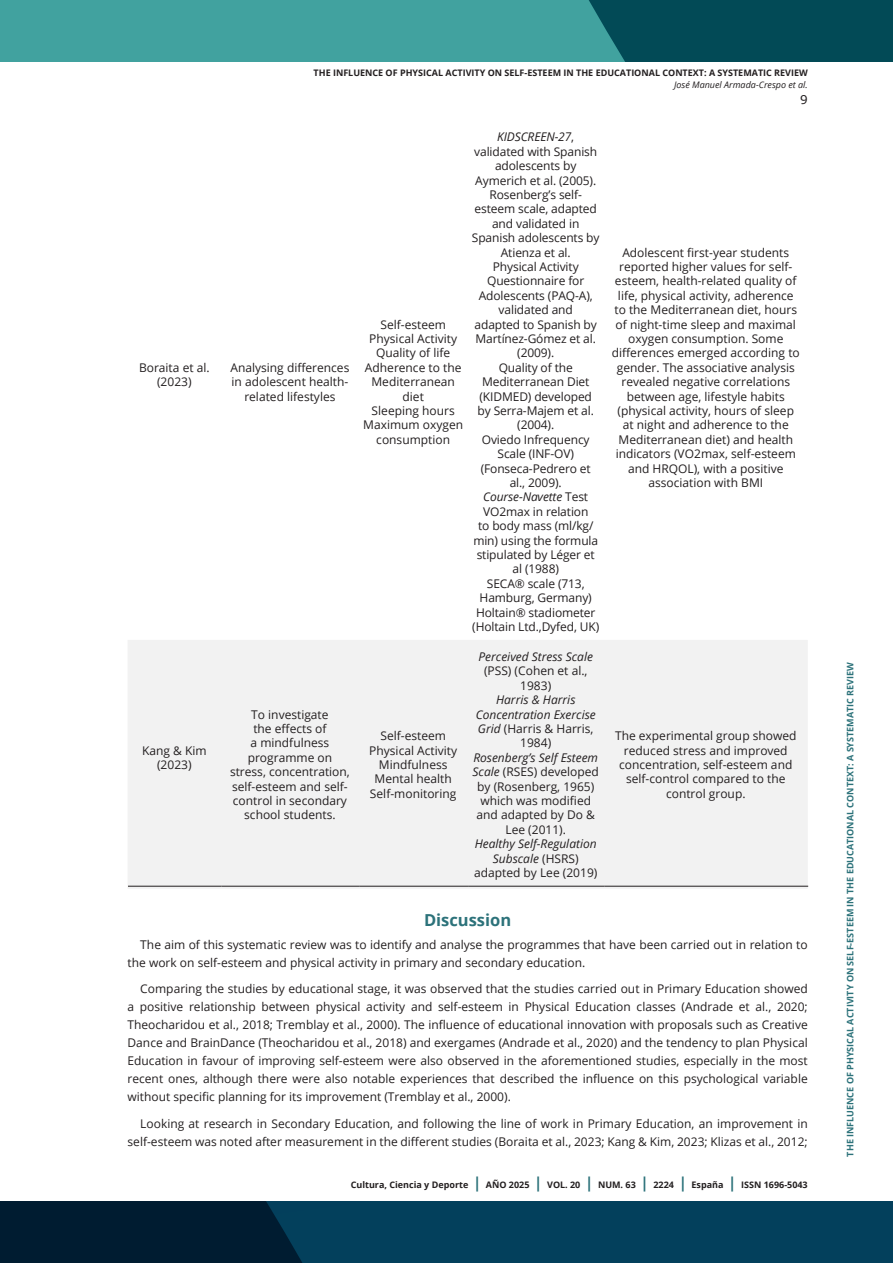
<style>
.page{position:relative;width:893px;height:1263px;background:#fff}
.page>*{position:absolute;margin:0;border:0;box-sizing:border-box;transform-origin:0 0}
.subtitulo_H3{font:700 16.5px "Open Sans";color:#2c727a}
.Cuerpo_tablas{font:12px/14.4px "Open Sans";color:#231f20;text-align:center}
.Cuerpo_de_texto_P{font:12px/18px "Open Sans";color:#231f20}
.t1{font:12px "Verdana";color:#231f20}
.t2{font:700 9px "Open Sans";color:#231f20}
.t3{font:700 9px "Open Sans";color:#2c727a}
.t4{font:italic 9px "Open Sans";color:#231f20}
.s1{font-style:italic}
.s2{font-size:15px;color:#2c727a}
</style>
<div class="page">
<svg style="left:0;top:1201px;width:893px;height:62px;background:#02344e"></svg>
<div style="left:0;top:0;width:893px;height:62px;background:#41a29f"></div>
<div style="left:589px;top:0;width:304px;height:62px;background:#024a56"></div>
<div style="left:128px;top:640px;width:680px;height:249px;background:#f2f2f2"></div>
<hr style="left:128px;top:886px;width:94px;height:1px;background:#231f20">
<hr style="left:222px;top:886px;width:137px;height:1px;background:#231f20">
<hr style="left:359px;top:886px;width:109px;height:1px;background:#231f20">
<hr style="left:468px;top:886px;width:136px;height:1px;background:#231f20">
<hr style="left:604px;top:886px;width:204px;height:1px;background:#231f20">
<p class="t2" style="left:314px;top:67px;width:496px">THE INFLUENCE OF PHYSICAL ACTIVITY ON SELF-ESTEEM IN THE EDUCATIONAL CONTEXT: A SYSTEMATIC REVIEW</p>
<p class="t4" style="left:674px;top:79px;width:135px">José Manuel Armada-Crespo et al.</p>
<p class="t1" style="left:800px;top:91px;width:9px">9</p>
<p class="Cuerpo_tablas" style="left:139px;top:360px;width:72px">Boraita et al. (2023)</p>
<p class="Cuerpo_tablas" style="left:230px;top:360px;width:120px">Analysing differences in adolescent health&shy;related lifestyles</p>
<p class="Cuerpo_tablas" style="left:142px;top:743px;width:66px">Kang &amp; Kim (2023)</p>
<p class="Cuerpo_tablas" style="left:230px;top:707px;width:121px">To investigate<br>the effects of<br>a mindfulness programme on stress, concentration, self-esteem and self&shy;control in secondary school students.</p>
<p class="Cuerpo_tablas" style="left:363px;top:317px;width:101px">Self-esteem<br>Physical Activity<br>Quality of life<br>Adherence to the<br>Mediterranean diet<br>Sleeping hours<br>Maximum oxygen consumption</p>
<p class="Cuerpo_tablas" style="left:369px;top:728px;width:89px">Self-esteem<br>Physical Activity<br>Mindfulness<br>Mental health<br>Self-monitoring</p>
<p class="Cuerpo_tablas" style="left:472px;top:129px;width:129px"><span class="s1">KIDSCREEN-27</span>, validated with Spanish adolescents by<br>Aymerich et al. (2005).<br>Rosenberg’s self&shy;esteem scale, adapted and validated in<br>Spanish adolescents by<br>Atienza et al.<br>Physical Activity<br>Questionnaire for<br>Adolescents (PAQ-A), validated and<br>adapted to Spanish by<br>Martínez-Gómez et al. (2009).<br>Quality of the<br>Mediterranean Diet (KIDMED) developed by Serra-Majem et al. (2004).<br>Oviedo Infrequency<br>Scale (INF-OV) (Fonseca-Pedrero et al., 2009).<br><span class="s1">Course-Navette</span> Test<br>VO2max in relation<br>to body mass (ml/kg/ min) using the formula stipulated by Léger et al (1988)<br>SECA® scale (713,<br>Hamburg, Germany)<br>Holtain® stadiometer (Holtain Ltd.,Dyfed, UK)</p>
<p class="Cuerpo_tablas" style="left:473px;top:649px;width:128px"><span class="s1">Perceived Stress Scale </span>(PSS) (Cohen et al.,<br>1983)<br><span class="s1">Harris &amp; Harris<br>Concentration Exercise<br>Grid</span> (Harris &amp; Harris,<br>1984)<br><span class="s1">Rosenberg’s Self Esteem<br>Scale</span> (RSES) developed by (Rosenberg, 1965) which was modified and adapted by Do &amp;<br>Lee (2011).<br><span class="s1">Healthy Self-Regulation<br>Subscale</span> (HSRS) adapted by Lee (2019)</p>
<p class="Cuerpo_tablas" style="left:612px;top:245px;width:190px">Adolescent first-year students reported higher values for self&shy;esteem, health-related quality of life, physical activity, adherence to the Mediterranean diet, hours of night-time sleep and maximal oxygen consumption. Some differences emerged according to gender. The associative analysis revealed negative correlations between age, lifestyle habits (physical activity, hours of sleep at night and adherence to the<br>Mediterranean diet) and health indicators (VO2max, self-esteem and HRQOL), with a positive association with BMI</p>
<p class="Cuerpo_tablas" style="left:615px;top:728px;width:183px">The experimental group showed reduced stress and improved concentration, self-esteem and self-control compared to the control group.</p>
<p class="subtitulo_H3" style="left:424px;top:909px;width:89px">Discussion</p>
<p class="Cuerpo_de_texto_P" style="left:128px;top:935px;width:682px;text-indent:13px">The aim of this systematic review was to identify and analyse the programmes that have been carried out in relation to the work on self-esteem and physical activity in primary and secondary education.</p>
<p class="Cuerpo_de_texto_P" style="left:128px;top:979px;width:682px;text-align:justify;text-indent:13px">Comparing the studies by educational stage, it was observed that the studies carried out in Primary Education showed a positive relationship between physical activity and self-esteem in Physical Education classes (Andrade et al., 2020; Theocharidou et al., 2018; Tremblay et al., 2000). The influence of educational innovation with proposals such as Creative Dance and BrainDance (Theocharidou et al., 2018) and exergames (Andrade et al., 2020) and the tendency to plan Physical Education in favour of improving self-esteem were also observed in the aforementioned studies, especially in the most recent ones, although there were also notable experiences that described the influence on this psychological variable without specific planning for its improvement (Tremblay et al., 2000).</p>
<p class="Cuerpo_de_texto_P" style="left:128px;top:1114px;width:682px;text-align:right">Looking at research in Secondary Education, and following the line of work in Primary Education, an improvement in self-esteem was noted after measurement in the different studies (Boraita et al., 2023; Kang &amp; Kim, 2023; Klizas et al., 2012;</p>
<p class="t2" style="left:351px;top:1179px;width:458px">Cultura, Ciencia y Deporte <span class="s2">|</span> AÑO 2025 <span class="s2">|</span> VOL. 20 <span class="s2">|</span> NUM. 63 <span class="s2">|</span> 2224 <span class="s2">|</span> España <span class="s2">|</span> ISSN 1696-5043</p>
<p class="t3" style="left:844px;top:1156px;width:496px;rotate:-90deg">THE INFLUENCE OF PHYSICAL ACTIVITY ON SELF-ESTEEM IN THE EDUCATIONAL CONTEXT: A SYSTEMATIC REVIEW</p>
</div>
